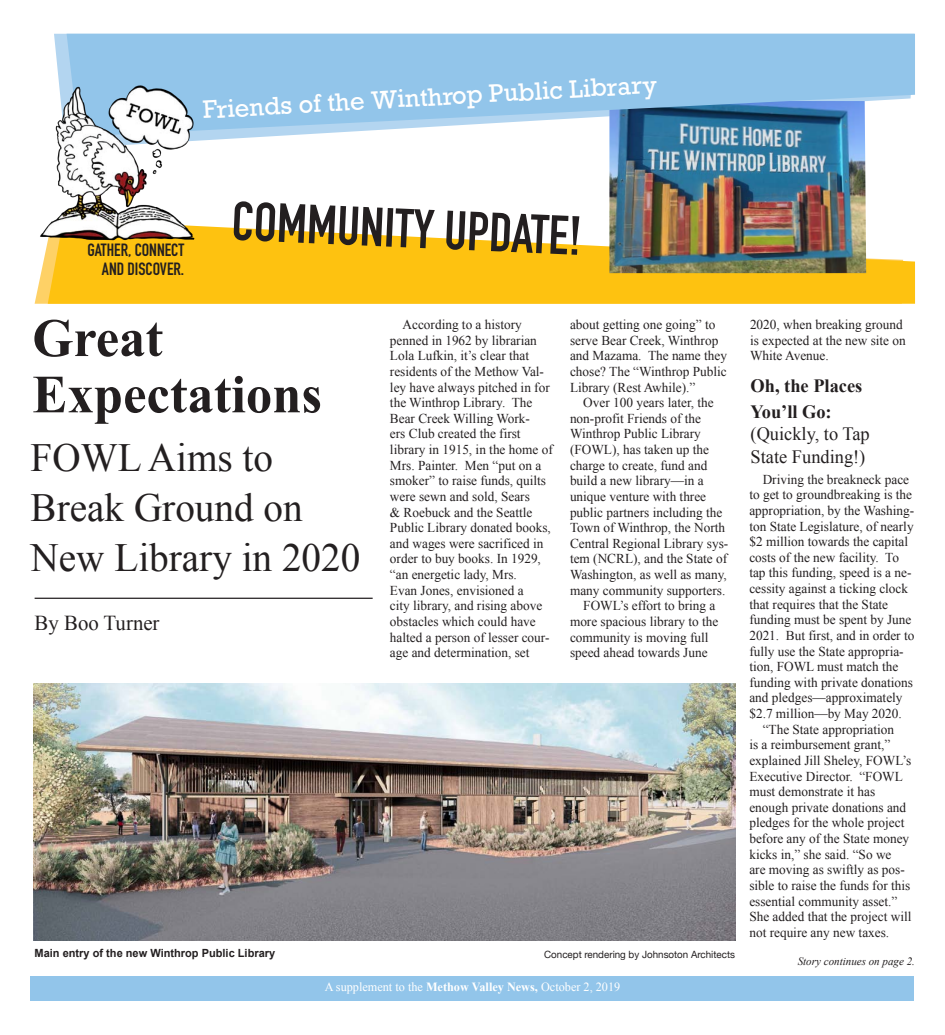
<style>
.page{position:relative;width:945px;height:1035px;background:#fff}
.page>*{position:absolute;margin:0;border:0;box-sizing:border-box;transform-origin:0 0}
.t1{font:700 54.12px "DIN Condensed";color:#231f20}
.t2{font:700 53.75px "Times New Roman";color:#231f20}
.t3{font:40px/50px "Times New Roman";color:#231f20}
.t4{font:23.75px "Rockwell";color:#fff}
.t5{font:21.25px "Times New Roman";color:#231f20}
.t6{font:18.75px "Times New Roman";color:#231f20}
.t7{font:700 18.75px "Times New Roman";color:#231f20}
.t8{font:700 17.5px "DIN Condensed";color:#231f20}
.t9{font:13.62px/15.6px "Times New Roman";color:#231f20}
.t10{font:12.5px "Times New Roman";color:#fff}
.t11{font:700 11.25px "Arial";color:#231f20}
.t12{font:italic 11.25px "Times New Roman";color:#231f20}
.t13{font:10px "Helvetica Neue";color:#231f20}
.s1{font-weight:700}
</style>
<div class="page">
<svg style="left:48px;top:226px;width:867px;height:78px;background:#fec82b"></svg>
<svg style="left:54px;top:34px;width:220px;height:107px"></svg>
<img style="left:609px;top:136px;width:257px;height:137px">
<svg style="left:67px;top:34px;width:848px;height:102px;background:#91c0e4"></svg>
<img style="left:33px;top:683px;width:702px;height:258px">
<div style="left:31px;top:976px;width:883px;height:25px;background:#92c5ea"></div>
<hr style="left:35px;top:598px;width:338px;height:1px;background:#231f20">
<img style="left:40px;top:77px;width:162px;height:167px">
<p class="t4" style="left:202px;top:94px;width:456px;rotate:-3deg">Friends of the Winthrop Public Library</p>
<p class="t8" style="left:87px;top:238px;width:98px">GATHER, CONNECT</p>
<p class="t8" style="left:102px;top:257px;width:84px">AND DISCOVER.</p>
<p class="t1" style="left:233px;top:186px;width:351px;rotate:2deg">COMMUNITY UPDATE!</p>
<p class="t2" style="left:32px;top:301px;width:132px">Great</p>
<p class="t2" style="left:32px;top:357px;width:291px">Expectations</p>
<p class="t3" style="left:31px;top:432px;width:331px">FOWL Aims to<br>Break Ground on<br>New Library in 2020</p>
<p class="t5" style="left:35px;top:609px;width:126px">By Boo Turner</p>
<p class="t9" style="left:390px;top:316px;width:164px;text-indent:13px">According to a history penned in 1962 by librarian<br>Lola Lufkin, it’s clear that residents of the Methow Val&shy;ley have always pitched in for the Winthrop Library. The<br>Bear Creek Willing Work-<br>ers Club created the first library in 1915, in the home of<br>Mrs. Painter. Men “put on a smoker” to raise funds, quilts were sewn and sold, Sears<br>&amp; Roebuck and the Seattle<br>Public Library donated books, and wages were sacrificed in order to buy books. In 1929, “an energetic lady, Mrs.<br>Evan Jones, envisioned a<br>city library, and rising above obstacles which could have halted a person of lesser cour&shy;age and determination, set</p>
<p class="t9" style="left:570px;top:316px;width:158px">about getting one going” to serve Bear Creek, Winthrop and Mazama. The name they chose? The “Winthrop Public<br>Library (Rest Awhile).”</p>
<p class="t9" style="left:570px;top:395px;width:160px;text-indent:13px">Over 100 years later, the non-profit Friends of the<br>Winthrop Public Library (FOWL), has taken up the charge to create, fund and build a new library—in a unique venture with three public partners including the<br>Town of Winthrop, the North<br>Central Regional Library sys&shy;tem (NCRL), and the State of<br>Washington, as well as many, many community supporters.</p>
<p class="t9" style="left:570px;top:598px;width:150px;text-indent:13px">FOWL’s effort to bring a more spacious library to the community is moving full speed ahead towards June</p>
<p class="t11" style="left:35px;top:945px;width:242px">Main entry of the new Winthrop Public Library</p>
<p class="t13" style="left:544px;top:947px;width:192px">Concept rendering by Johnsoton Architects</p>
<p class="t10" style="left:325px;top:979px;width:297px">A supplement to the <span class="s1">Methow Valley News,</span> October 2, 2019</p>
<p class="t9" style="left:750px;top:316px;width:157px">2020, when breaking ground is expected at the new site on<br>White Avenue.</p>
<p class="t7" style="left:751px;top:373px;width:113px">Oh, the Places</p>
<p class="t7" style="left:751px;top:399px;width:83px">You’ll Go:</p>
<p class="t6" style="left:751px;top:422px;width:121px">(Quickly, to Tap</p>
<p class="t6" style="left:751px;top:444px;width:116px">State Funding!)</p>
<p class="t9" style="left:749px;top:471px;width:167px;text-indent:13px">Driving the breakneck pace to get to groundbreaking is the appropriation, by the Washing&shy;ton State Legislature, of nearly $2 million towards the capital costs of the new facility. To tap this funding, speed is a ne&shy;cessity against a ticking clock that requires that the State funding must be spent by June<br>2021. But first, and in order to fully use the State appropria&shy;tion, FOWL must match the funding with private donations and pledges—approximately $2.7 million—by May 2020.</p>
<p class="t9" style="left:749px;top:721px;width:164px;text-indent:13px">“The State appropriation<br>is a reimbursement grant,” explained Jill Sheley, FOWL’s<br>Executive Director. “FOWL must demonstrate it has enough private donations and pledges for the whole project before any of the State money kicks in,” she said. “So we<br>are moving as swiftly as pos&shy;sible to raise the funds for this essential community asset.”<br>She added that the project will not require any new taxes.</p>
<p class="t12" style="left:798px;top:954px;width:119px">Story continues on page 2.</p>
</div>
